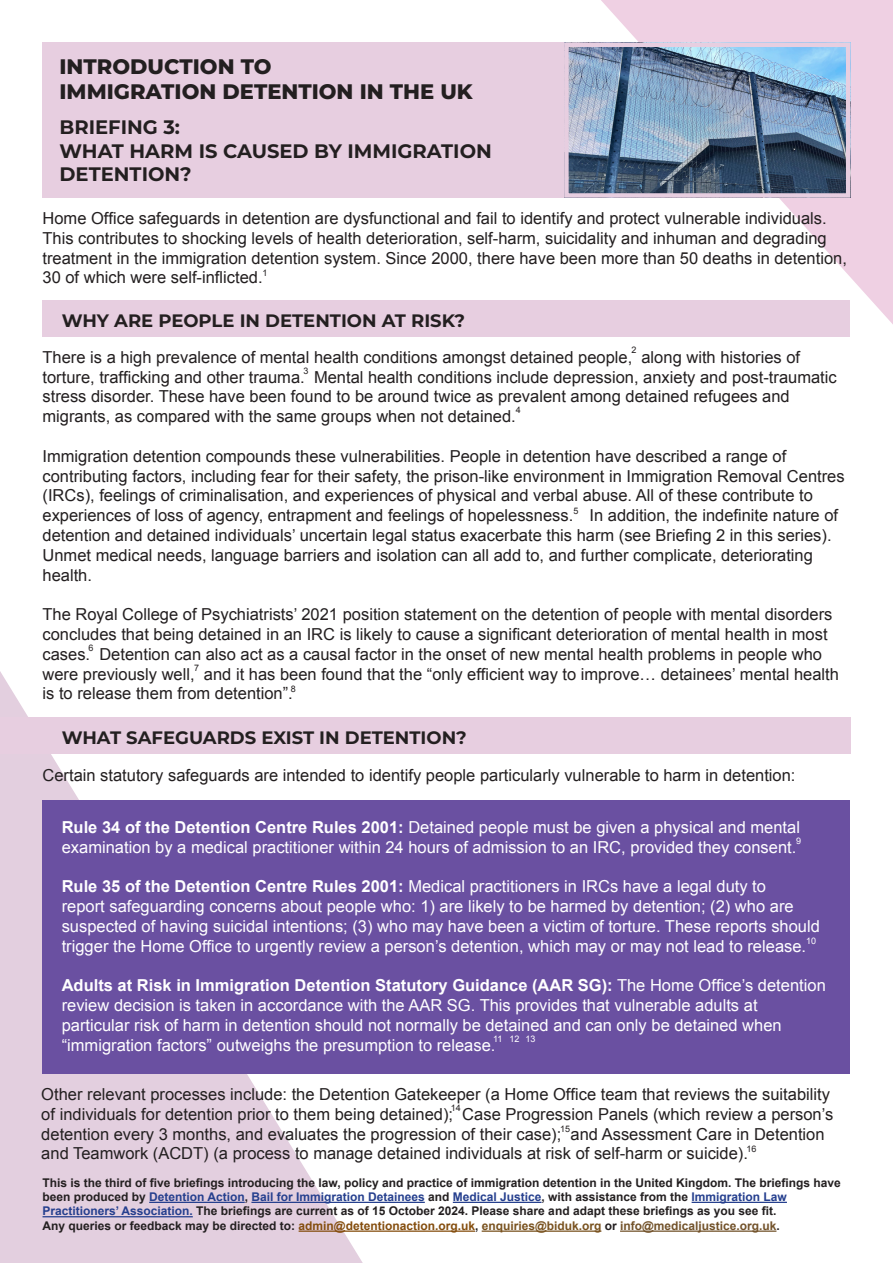
<style>
.page{position:relative;width:893px;height:1263px;background:#fff}
.page>*{position:absolute;margin:0;border:0;box-sizing:border-box;transform-origin:0 0}
.t1{font:800 21px "Montserrat";color:#231f20}
.t2{font:700 19.5px "Montserrat";color:#231f20}
.t3{font:700 18px "Montserrat";color:#231f20}
.t4{font:16.5px/19.8px "Arial";color:#231f20}
.t5{font:16.5px/19.8px "Arial";color:#fff}
.t6{font:700 12px/14.4px "Arial";color:#231f20}
.t7{font:9px "Arial";color:#231f20}
.t8{font:9px "Arial";color:#fff}
.s1{font-weight:700}
.s2{color:#253f8e}
.s3{color:#844d0d}
.s4{color:#79521f}
.s5{color:#72522a}
</style>
<div class="page">
<svg style="left:0;top:671px;width:363px;height:592px;fill:#e3cfdf"></svg>
<svg style="left:601px;top:0;width:292px;height:324px;fill:#efd0e3"></svg>
<div style="left:43px;top:43px;width:527px;height:155px;background:#e7cee0"></div>
<img style="left:569px;top:48px;width:276px;height:145px">
<div style="left:564px;top:43px;width:286px;height:155px;border:4px solid #e7cee0"></div>
<hr style="left:149px;top:1202px;width:96px;height:1px;background:#253f8e">
<hr style="left:251px;top:1202px;width:174px;height:1px;background:#253f8e">
<hr style="left:453px;top:1202px;width:88px;height:1px;background:#253f8e">
<hr style="left:692px;top:1202px;width:95px;height:1px;background:#253f8e">
<hr style="left:43px;top:1216px;width:150px;height:1px;background:#253f8e">
<hr style="left:299px;top:1230px;width:176px;height:2px;background:#844d0d">
<hr style="left:482px;top:1230px;width:119px;height:2px;background:#79521f">
<hr style="left:620px;top:1230px;width:156px;height:2px;background:#72522a">
<div style="left:43px;top:300px;width:807px;height:36px;background:#e7cee0"></div>
<div style="left:0;top:717px;width:850px;height:37px;background:#e7cee0"></div>
<div style="left:43px;top:800px;width:807px;height:274px;background:#6a50a1"></div>
<p class="t1" style="left:60px;top:51px;width:214px">INTRODUCTION TO</p>
<p class="t1" style="left:60px;top:76px;width:415px">IMMIGRATION DETENTION IN THE UK</p>
<p class="t2" style="left:60px;top:113px;width:122px">BRIEFING 3:</p>
<p class="t2" style="left:60px;top:137px;width:434px">WHAT HARM IS CAUSED BY IMMIGRATION</p>
<p class="t2" style="left:60px;top:160px;width:134px">DETENTION?</p>
<p class="t4" style="left:43px;top:208px;width:806px">Home Office safeguards in detention are dysfunctional and fail to identify and protect vulnerable individuals.<br>This contributes to shocking levels of health deterioration, self-harm, suicidality and inhuman and degrading treatment in the immigration detention system. Since 2000, there have been more than 50 deaths in detention, 30 of which were self-inflicted.</p>
<p class="t7" style="left:263px;top:267px;width:7px">1</p>
<p class="t3" style="left:62px;top:307px;width:405px">WHY ARE PEOPLE IN DETENTION AT RISK?</p>
<p class="t7" style="left:631px;top:344px;width:7px">2</p>
<p class="t4" style="left:43px;top:347px;width:759px">There is a high prevalence of mental health conditions amongst detained people, along with histories of</p>
<p class="t4" style="left:43px;top:367px;width:796px">torture, trafficking and other trauma. Mental health conditions include depression, anxiety and post-traumatic stress disorder. These have been found to be around twice as prevalent among detained refugees and</p>
<p class="t4" style="left:43px;top:407px;width:475px">migrants, as compared with the same groups when not detained.</p>
<p class="t7" style="left:516px;top:404px;width:7px">4</p>
<p class="t4" style="left:43px;top:446px;width:745px">Immigration detention compounds these vulnerabilities. People in detention have described a range of</p>
<p class="t4" style="left:43px;top:466px;width:804px">contributing factors, including fear for their safety, the prison-like environment in Immigration Removal Centres (IRCs), feelings of criminalisation, and experiences of physical and verbal abuse. All of these contribute to experiences of loss of agency, entrapment and feelings of hopelessness.</p>
<p class="t7" style="left:304px;top:365px;width:7px">3</p>
<p class="t7" style="left:573px;top:504px;width:7px">5</p>
<p class="t4" style="left:43px;top:506px;width:797px;text-indent:547px">In addition, the indefinite nature of detention and detained individuals’ uncertain legal status exacerbate this harm (see Briefing 2 in this series).<br>Unmet medical needs, language barriers and isolation can all add to, and further complicate, deteriorating health.</p>
<p class="t4" style="left:43px;top:605px;width:798px">The Royal College of Psychiatrists’ 2021 position statement on the detention of people with mental disorders concludes that being detained in an IRC is likely to cause a significant deterioration of mental health in most cases. Detention can also act as a causal factor in the onset of new mental health problems in people who were previously well, and it has been found that the “only efficient way to improve… detainees’ mental health is to release them from detention”.</p>
<p class="t3" style="left:62px;top:724px;width:407px">WHAT SAFEGUARDS EXIST IN DETENTION?</p>
<p class="t4" style="left:43px;top:765px;width:754px">Certain statutory safeguards are intended to identify people particularly vulnerable to harm in detention:</p>
<p class="t5" style="left:62px;top:817px;width:740px"><span class="s1">Rule 34 of the Detention Centre Rules 2001:</span> Detained people must be given a physical and mental</p>
<p class="t5" style="left:62px;top:837px;width:736px">examination by a medical practitioner within 24 hours of admission to an IRC, provided they consent.</p>
<p class="t5" style="left:62px;top:877px;width:706px"><span class="s1">Rule 35 of the Detention Centre Rules 2001:</span> Medical practitioners in IRCs have a legal duty to</p>
<p class="t5" style="left:62px;top:896px;width:733px">report safeguarding concerns about people who: 1) are likely to be harmed by detention; (2) who are</p>
<p class="t5" style="left:62px;top:916px;width:760px">suspected of having suicidal intentions; (3) who may have been a victim of torture. These reports should trigger the Home Office to urgently review a person’s detention, which may or may not lead to release.</p>
<p class="t7" style="left:89px;top:642px;width:7px">6</p>
<p class="t7" style="left:194px;top:662px;width:7px">7</p>
<p class="t7" style="left:291px;top:682px;width:7px">8</p>
<p class="t8" style="left:796px;top:835px;width:7px">9</p>
<p class="t8" style="left:806px;top:935px;width:12px">10</p>
<p class="t5" style="left:62px;top:976px;width:766px"><span class="s1">Adults at Risk in Immigration Detention Statutory Guidance (AAR SG):</span> The Home Office’s detention review decision is taken in accordance with the AAR SG. This provides that vulnerable adults at</p>
<p class="t5" style="left:62px;top:1015px;width:721px">particular risk of harm in detention should not normally be detained and can only be detained when</p>
<p class="t5" style="left:62px;top:1035px;width:435px">“immigration factors” outweighs the presumption to release.</p>
<p class="t4" style="left:41px;top:1084px;width:794px">Other relevant processes include: the Detention Gatekeeper (a Home Office team that reviews the suitability of individuals for detention prior to them being detained); Case Progression Panels (which review a person’s detention every 3 months, and evaluates the progression of their case); and Assessment Care in Detention and Teamwork (ACDT) (a process to manage detained individuals at risk of self-harm or suicide).</p>
<p class="t8" style="left:493px;top:1033px;width:11px">11</p>
<p class="t8" style="left:509px;top:1033px;width:12px">12</p>
<p class="t8" style="left:525px;top:1033px;width:12px">13</p>
<p class="t7" style="left:451px;top:1102px;width:12px">14</p>
<p class="t7" style="left:560px;top:1122px;width:12px">15</p>
<p class="t7" style="left:746px;top:1142px;width:12px">16</p>
<p class="t6" style="left:43px;top:1176px;width:800px">This is the third of five briefings introducing the law, policy and practice of immigration detention in the United Kingdom. The briefings have been produced by <span class="s2">Detention Action</span>, <span class="s2">Bail for Immigration Detainees</span> and <span class="s2">Medical Justice</span>, with assistance from the <span class="s2">Immigration Law</span></p>
<p class="t6" style="left:43px;top:1204px;width:739px"><span class="s2">Practitioners’ Association.</span> The briefings are current as of 15 October 2024. Please share and adapt these briefings as you see fit.<br>Any queries or feedback may be directed to: <span class="s3">admin@detentionaction.org.uk</span>, <span class="s4">enquiries@biduk.org</span> or <span class="s5">info@medicaljustice.org.uk</span>.</p>
</div>
